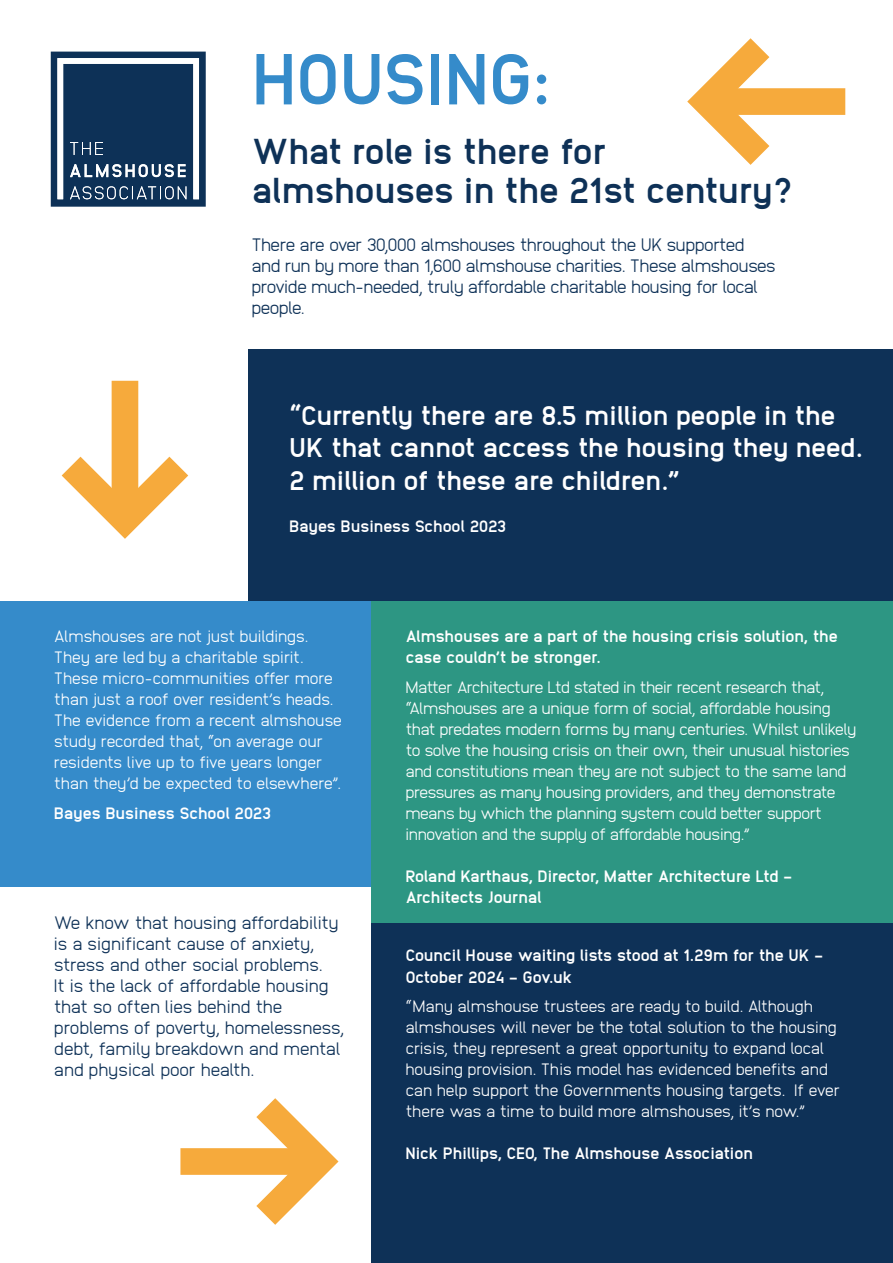
<style>
.page{position:relative;width:893px;height:1263px;background:#fff}
.page>*{position:absolute;margin:0;border:0;box-sizing:border-box;transform-origin:0 0}
.t1{font:800 72px "Anodina";letter-spacing:-.02em;color:#358bca}
.t2{font:800 36px/39px "Anodina";letter-spacing:-.03em;color:#0e3157}
.t3{font:800 27px/32.4px "Anodina";letter-spacing:-.03em;color:#fff}
.t4{font:300 18px/21px "Anodina";letter-spacing:-.04em;color:#0e3157}
.t5{font:300 16.5px/21px "Anodina";letter-spacing:-.04em;color:#fff}
.t6{font:800 16.5px/21px "Anodina";letter-spacing:-.03em;color:#fff}
</style>
<div class="page">
<div style="left:0;top:601px;width:371px;height:286px;background:#358bca"></div>
<div style="left:249px;top:349px;width:644px;height:252px;background:#0e3157"></div>
<div style="left:371px;top:601px;width:522px;height:324px;background:#2d9683"></div>
<div style="left:371px;top:924px;width:522px;height:339px;background:#0e3157"></div>
<svg style="left:50px;top:51px;width:156px;height:156px;background:#375574"></svg>
<div style="left:180px;top:1148px;width:142px;height:27px;background:#f6aa3c"></div>
<svg style="left:228px;top:1098px;width:111px;height:127px"></svg>
<div style="left:703px;top:88px;width:142px;height:27px;background:#f6aa3c"></div>
<svg style="left:687px;top:38px;width:111px;height:127px"></svg>
<div style="left:112px;top:381px;width:26px;height:142px;background:#f6aa3c"></div>
<svg style="left:61px;top:428px;width:128px;height:111px"></svg>
<h1 class="t1" style="left:251px;top:27px;width:301px">HOUSING:</h1>
<h2 class="t2" style="left:251px;top:130px;width:543px">What role is there for almshouses in the 21st century?</h2>
<p class="t4" style="left:251px;top:234px;width:526px">There are over 30,000 almshouses throughout the UK supported and run by more than 1,600 almshouse charities. These almshouses provide much-needed, truly affordable charitable housing for local people.</p>
<h3 class="t3" style="left:289px;top:398px;width:575px">“Currently there are 8.5 million people in the<br>UK that cannot access the housing they need.<br>2 million of these are children.”</h3>
<p class="t6" style="left:289px;top:515px;width:219px">Bayes Business School 2023</p>
<p class="t5" style="left:54px;top:625px;width:290px">Almshouses are not just buildings.<br>They are led by a charitable spirit.<br>These micro-communities offer more than just a roof over resident’s heads.<br>The evidence from a recent almshouse study recorded that, “on average our residents live up to five years longer than they’d be expected to elsewhere”.</p>
<p class="t6" style="left:54px;top:802px;width:219px">Bayes Business School 2023</p>
<p class="t4" style="left:54px;top:911px;width:292px">We know that housing affordability is a significant cause of anxiety, stress and other social problems.<br>It is the lack of affordable housing that so often lies behind the problems of poverty, homelessness, debt, family breakdown and mental and physical poor health.</p>
<p class="t6" style="left:405px;top:625px;width:434px">Almshouses are a part of the housing crisis solution, the case couldn’t be stronger.</p>
<p class="t5" style="left:405px;top:676px;width:452px">Matter Architecture Ltd stated in their recent research that, “Almshouses are a unique form of social, affordable housing that predates modern forms by many centuries. Whilst unlikely to solve the housing crisis on their own, their unusual histories and constitutions mean they are not subject to the same land pressures as many housing providers, and they demonstrate means by which the planning system could better support innovation and the supply of affordable housing.”</p>
<p class="t6" style="left:405px;top:865px;width:389px">Roland Karthaus, Director, Matter Architecture Ltd –<br>Architects Journal</p>
<p class="t6" style="left:405px;top:944px;width:419px">Council House waiting lists stood at 1.29m for the UK –<br>October 2024 – Gov.uk</p>
<p class="t5" style="left:405px;top:995px;width:436px">“Many almshouse trustees are ready to build. Although almshouses will never be the total solution to the housing crisis, they represent a great opportunity to expand local housing provision. This model has evidenced benefits and can help support the Governments housing targets. If ever there was a time to build more almshouses, it’s now.”</p>
<p class="t6" style="left:405px;top:1142px;width:349px">Nick Phillips, CEO, The Almshouse Association</p>
</div>
